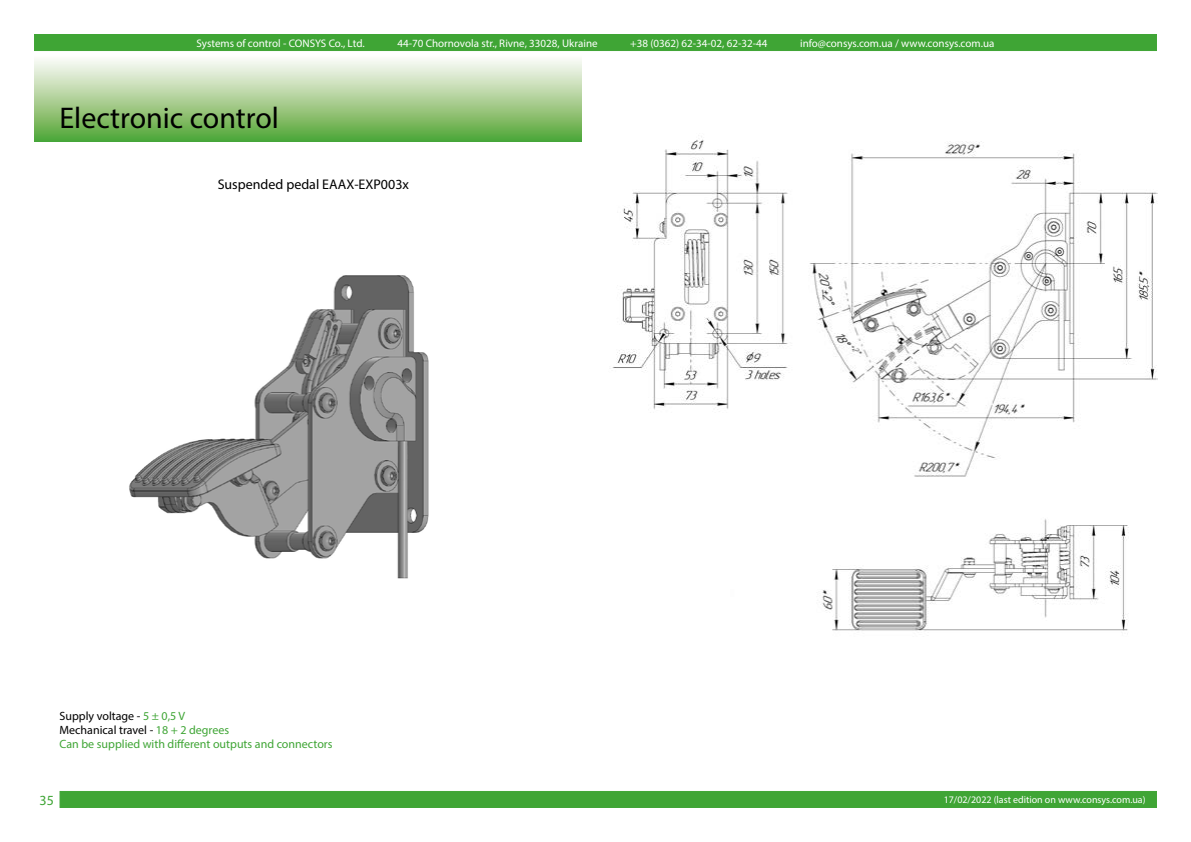
<style>
.page{position:relative;width:1191px;height:842px;background:#fff}
.page>*{position:absolute;margin:0;border:0;box-sizing:border-box;transform-origin:0 0}
.t1{font:30px "Myriad Pro";color:#000}
.t2{font:14px "Myriad Pro";color:#000}
.t3{font:14px "Myriad Pro";color:#3fa535}
.t4{font:12px/14.4px "Myriad Pro";color:#3fa535}
.t5{font:11px "Myriad Pro";color:#fff}
.t6{font:10px "Myriad Pro";color:#fff}
.s1{color:#000}
</style>
<div class="page">
<div style="left:34px;top:34px;width:1123px;height:17px;background:#3fa535"></div>
<div style="left:60px;top:791px;width:1097px;height:17px;background:#3fa535"></div>
<div style="left:34px;top:54px;width:547px;height:88px;background:linear-gradient(to bottom,#fff,#56a636)"></div>
<img style="left:129px;top:275px;width:300px;height:304px">
<img style="left:612px;top:136px;width:545px;height:495px">
<p class="t5" style="left:197px;top:36px;width:170px">Systems of control - CONSYS Co., Ltd.</p>
<p class="t5" style="left:397px;top:36px;width:202px">44-70 Chornovola str., Rivne, 33028, Ukraine</p>
<p class="t5" style="left:630px;top:36px;width:139px">+38 (0362) 62-34-02, 62-32-44</p>
<p class="t5" style="left:800px;top:36px;width:196px">info@consys.com.ua / www.consys.com.ua</p>
<h1 class="t1" style="left:60px;top:99px;width:221px">Electronic control</h1>
<p class="t2" style="left:218px;top:176px;width:193px">Suspended pedal ЕААХ-EXP003x</p>
<p class="t4" style="left:60px;top:708px;width:274px"><span class="s1">Supply voltage -</span> 5 ± 0,5 V<br><span class="s1">Mechanical travel -</span> 18 + 2 degrees<br>Can be supplied with different outputs and connectors</p>
<p class="t3" style="left:40px;top:791px;width:16px">35</p>
<p class="t6" style="left:943px;top:794px;width:203px">17/02/2022 (last edition on www.consys.com.ua)</p>
</div>
